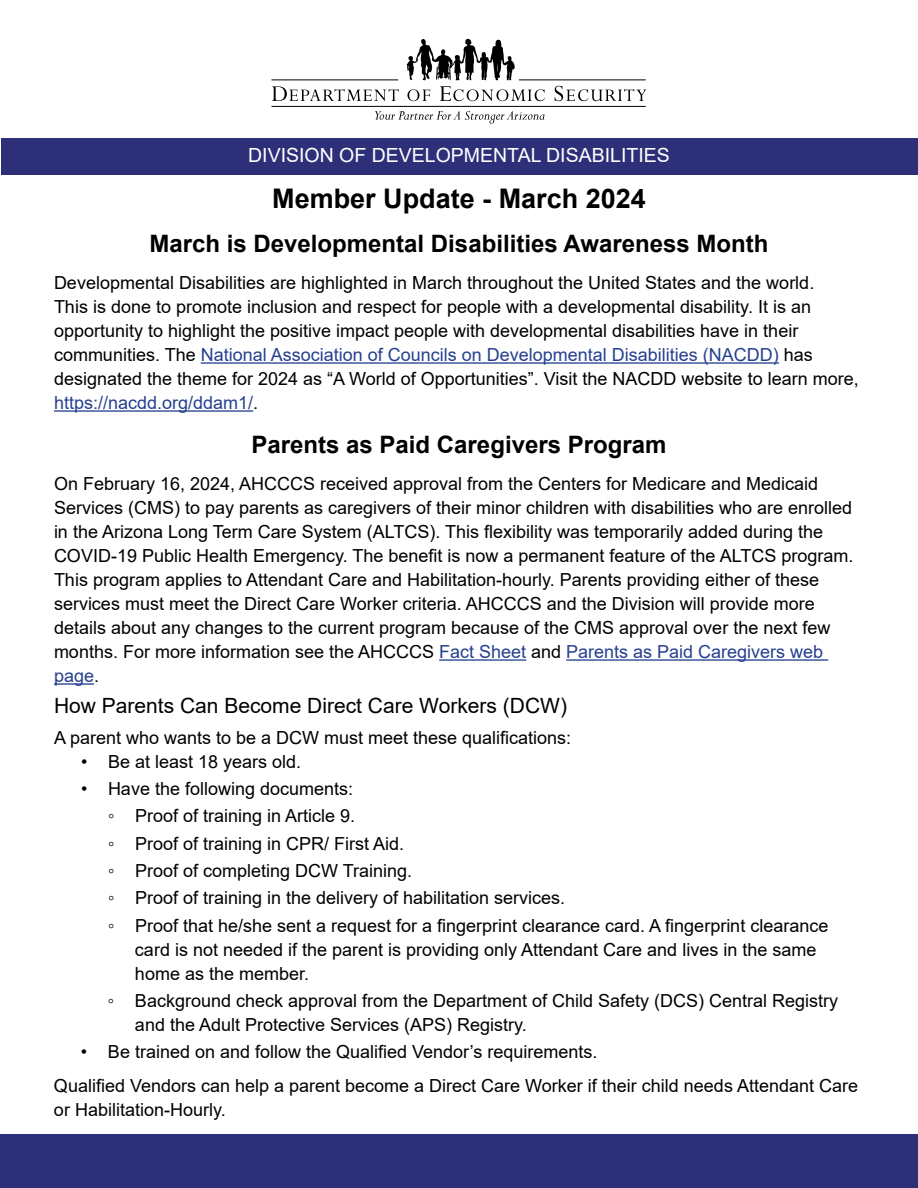
<style>
.page{position:relative;width:918px;height:1188px;background:#fff}
.page>*{position:absolute;margin:0;border:0;box-sizing:border-box;transform-origin:0 0}
.t1{font:700 27px "Arial";color:#000}
.t2{font:700 24px "Arial";color:#000}
.t3{font:21px "Arial";color:#000}
.t4{font:19.5px "Arial";color:#fff}
.t5{font:18px/24px "Arial";color:#000}
.s1{color:#25408f}
</style>
<div class="page">
<div style="left:0;top:1134px;width:918px;height:54px;background:#2d3079"></div>
<div style="left:2px;top:138px;width:916px;height:36px;background:#2d3079"></div>
<svg style="left:272px;top:86px;width:127px;height:15px"></svg>
<svg style="left:375px;top:111px;width:170px;height:13px"></svg>
<svg style="left:407px;top:39px;width:108px;height:41px"></svg>
<svg style="left:407px;top:89px;width:23px;height:12px"></svg>
<svg style="left:440px;top:86px;width:105px;height:15px"></svg>
<svg style="left:555px;top:86px;width:92px;height:15px"></svg>
<hr style="left:271px;top:79px;width:127px;height:1px;background:#000">
<hr style="left:519px;top:79px;width:127px;height:1px;background:#000">
<hr style="left:271px;top:106px;width:375px;height:1px;background:#000">
<hr style="left:201px;top:362px;width:578px;height:2px;background:#25408f">
<hr style="left:54px;top:410px;width:199px;height:2px;background:#25408f">
<hr style="left:439px;top:659px;width:87px;height:2px;background:#25408f">
<hr style="left:566px;top:659px;width:262px;height:2px;background:#25408f">
<hr style="left:54px;top:683px;width:40px;height:2px;background:#25408f">
<p class="t4" style="left:248px;top:142px;width:423px">DIVISION OF DEVELOPMENTAL DISABILITIES</p>
<h1 class="t1" style="left:272px;top:180px;width:375px">Member Update - March 2024</h1>
<h2 class="t2" style="left:150px;top:226px;width:620px">March is Developmental Disabilities Awareness Month</h2>
<p class="t5" style="left:54px;top:271px;width:806px">Developmental Disabilities are highlighted in March throughout the United States and the world.<br>This is done to promote inclusion and respect for people with a developmental disability. It is an opportunity to highlight the positive impact people with developmental disabilities have in their communities. The <span class="s1">National Association of Councils on Developmental Disabilities (NACDD)</span> has designated the theme for 2024 as “A World of Opportunities”. Visit the NACDD website to learn more, <span class="s1">https://nacdd.org/ddam1/</span>.</p>
<h2 class="t2" style="left:252px;top:427px;width:416px">Parents as Paid Caregivers Program</h2>
<p class="t5" style="left:54px;top:472px;width:801px">On February 16, 2024, AHCCCS received approval from the Centers for Medicare and Medicaid Services (CMS) to pay parents as caregivers of their minor children with disabilities who are enrolled in the Arizona Long Term Care System (ALTCS). This flexibility was temporarily added during the COVID-19 Public Health Emergency. The benefit is now a permanent feature of the ALTCS program.<br>This program applies to Attendant Care and Habilitation-hourly. Parents providing either of these services must meet the Direct Care Worker criteria. AHCCCS and the Division will provide more details about any changes to the current program because of the CMS approval over the next few months. For more information see the AHCCCS <span class="s1">Fact Sheet</span> and <span class="s1">Parents as Paid Caregivers web page</span>.</p>
<p class="t3" style="left:54px;top:691px;width:515px">How Parents Can Become Direct Care Workers (DCW)</p>
<p class="t5" style="left:54px;top:725px;width:519px">A parent who wants to be a DCW must meet these qualifications:</p>
<p class="t5" style="left:81px;top:749px;width:222px">• Be at least 18 years old.</p>
<p class="t5" style="left:108px;top:775px;width:722px;line-height:27.3px;text-indent:-27px">• Have the following documents:<br>◦ Proof of training in Article 9.<br>◦ Proof of training in CPR/ First Aid.<br>◦ Proof of completing DCW Training.<br>◦ Proof of training in the delivery of habilitation services.<br>◦ Proof that he/she sent a request for a fingerprint clearance card. A fingerprint clearance</p>
<p class="t5" style="left:135px;top:937px;width:683px">card is not needed if the parent is providing only Attendant Care and lives in the same home as the member.</p>
<p class="t5" style="left:135px;top:989px;width:705px;text-indent:-27px">◦ Background check approval from the Department of Child Safety (DCS) Central Registry and the Adult Protective Services (APS) Registry.</p>
<p class="t5" style="left:54px;top:1035px;width:806px;line-height:34px;text-indent:27px">• Be trained on and follow the Qualified Vendor’s requirements.<br>Qualified Vendors can help a parent become a Direct Care Worker if their child needs Attendant Care</p>
<p class="t5" style="left:54px;top:1098px;width:173px">or Habilitation-Hourly.</p>
</div>
